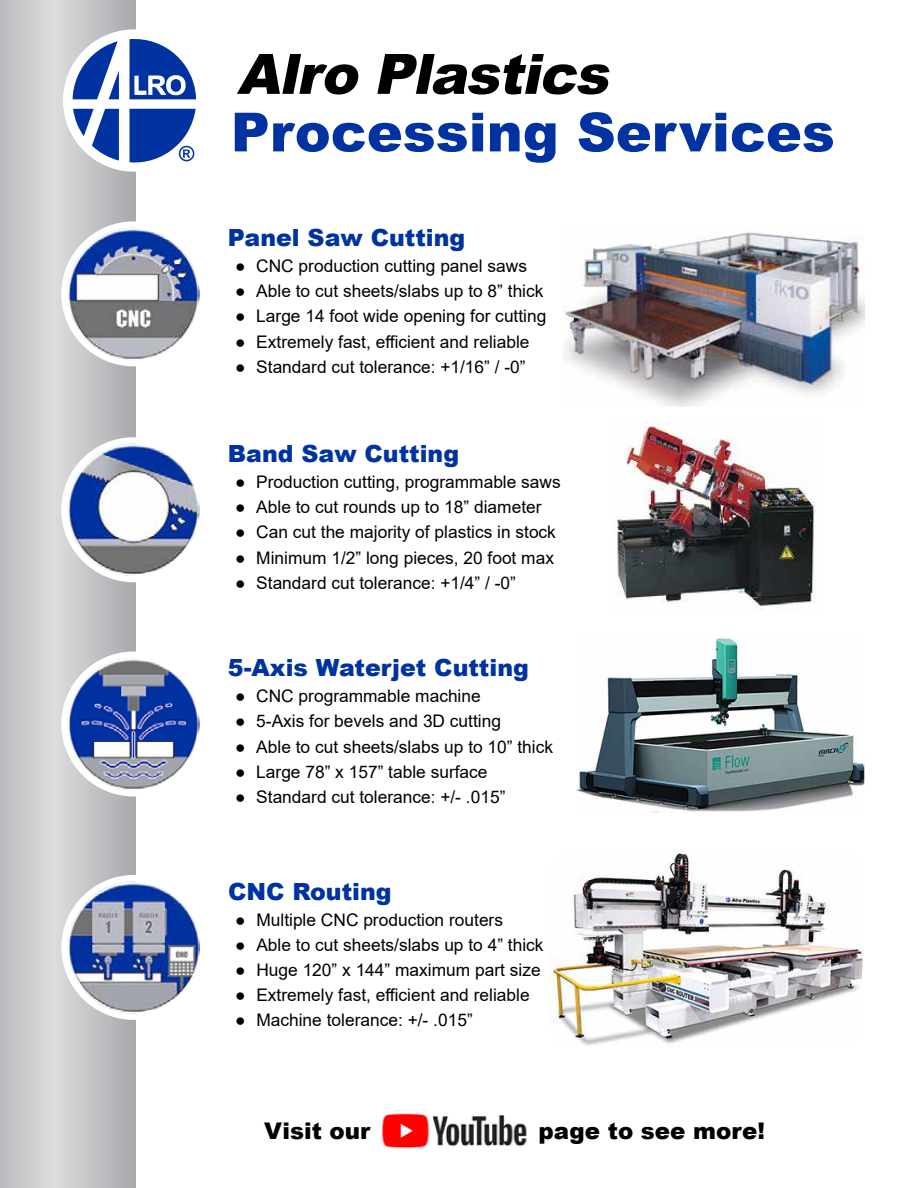
<style>
.page{position:relative;width:918px;height:1188px;background:#fff}
.page>*{position:absolute;margin:0;border:0;box-sizing:border-box;transform-origin:0 0}
.t1{font:900 54px "Arial";color:#0033a1}
.t2{font:900 23.7px "Arial";color:#0033a1}
.t3{font:900 22.95px "Arial";color:#000101}
.t4{font:17.4px "Arial";color:#000101}
</style>
<div class="page">
<svg style="left:0;top:0;width:136px;height:1188px;background:#c9cacc"></svg>
<svg style="left:63px;top:29px;width:134px;height:143px"></svg>
<svg style="left:237px;top:54px;width:373px;height:41px"></svg>
<img style="left:381px;top:1113px;width:146px;height:36px">
<img style="left:547px;top:850px;width:316px;height:196px">
<img style="left:68px;top:881px;width:132px;height:133px;border-radius:66px">
<div style="left:61px;top:875px;width:145px;height:145px;border:6px solid #fff;border-radius:50%"></div>
<img style="left:68px;top:228px;width:132px;height:132px;border-radius:66px">
<div style="left:61px;top:221px;width:145px;height:145px;border:6px solid #fff;border-radius:50%"></div>
<img style="left:563px;top:232px;width:301px;height:174px">
<img style="left:68px;top:658px;width:132px;height:132px;border-radius:66px">
<div style="left:61px;top:651px;width:145px;height:145px;border:6px solid #fff;border-radius:50%"></div>
<img style="left:577px;top:639px;width:287px;height:174px">
<img style="left:68px;top:444px;width:132px;height:132px;border-radius:66px">
<div style="left:61px;top:437px;width:145px;height:145px;border:6px solid #fff;border-radius:50%"></div>
<img style="left:617px;top:421px;width:199px;height:190px">
<h1 class="t1" style="left:231px;top:93px;width:606px">Processing Services</h1>
<h2 class="t2" style="left:228px;top:221px;width:239px">Panel Saw Cutting</h2>
<p class="t4" style="left:235px;top:254px;width:294px">● CNC production cutting panel saws</p>
<p class="t4" style="left:235px;top:279px;width:310px">● Able to cut sheets/slabs up to 8” thick</p>
<p class="t4" style="left:235px;top:304px;width:313px">● Large 14 foot wide opening for cutting</p>
<p class="t4" style="left:235px;top:330px;width:296px">● Extremely fast, efficient and reliable</p>
<p class="t4" style="left:235px;top:355px;width:292px">● Standard cut tolerance: +1/16” / -0”</p>
<h2 class="t2" style="left:228px;top:436px;width:233px">Band Saw Cutting</h2>
<p class="t4" style="left:235px;top:470px;width:327px">● Production cutting, programmable saws</p>
<p class="t4" style="left:235px;top:495px;width:308px">● Able to cut rounds up to 18” diameter</p>
<p class="t4" style="left:235px;top:520px;width:322px">● Can cut the majority of plastics in stock</p>
<p class="t4" style="left:235px;top:545px;width:321px">● Minimum 1/2” long pieces, 20 foot max</p>
<p class="t4" style="left:235px;top:571px;width:283px">● Standard cut tolerance: +1/4” / -0”</p>
<h2 class="t2" style="left:228px;top:651px;width:302px">5-Axis Waterjet Cutting</h2>
<p class="t4" style="left:235px;top:684px;width:247px">● CNC programmable machine</p>
<p class="t4" style="left:235px;top:709px;width:268px">● 5-Axis for bevels and 3D cutting</p>
<p class="t4" style="left:235px;top:734px;width:320px">● Able to cut sheets/slabs up to 10” thick</p>
<p class="t4" style="left:235px;top:760px;width:254px">● Large 78” x 157” table surface</p>
<p class="t4" style="left:235px;top:785px;width:272px">● Standard cut tolerance: +/- .015”</p>
<h2 class="t2" style="left:228px;top:874px;width:165px">CNC Routing</h2>
<p class="t4" style="left:235px;top:907px;width:269px">● Multiple CNC production routers</p>
<p class="t4" style="left:235px;top:933px;width:310px">● Able to cut sheets/slabs up to 4” thick</p>
<p class="t4" style="left:235px;top:958px;width:307px">● Huge 120” x 144” maximum part size</p>
<p class="t4" style="left:235px;top:983px;width:296px">● Extremely fast, efficient and reliable</p>
<p class="t4" style="left:235px;top:1008px;width:239px">● Machine tolerance: +/- .015”</p>
<h3 class="t3" style="left:264px;top:1114px;width:108px">Visit our</h3>
<h3 class="t3" style="left:539px;top:1114px;width:228px">page to see more!</h3>
</div>
